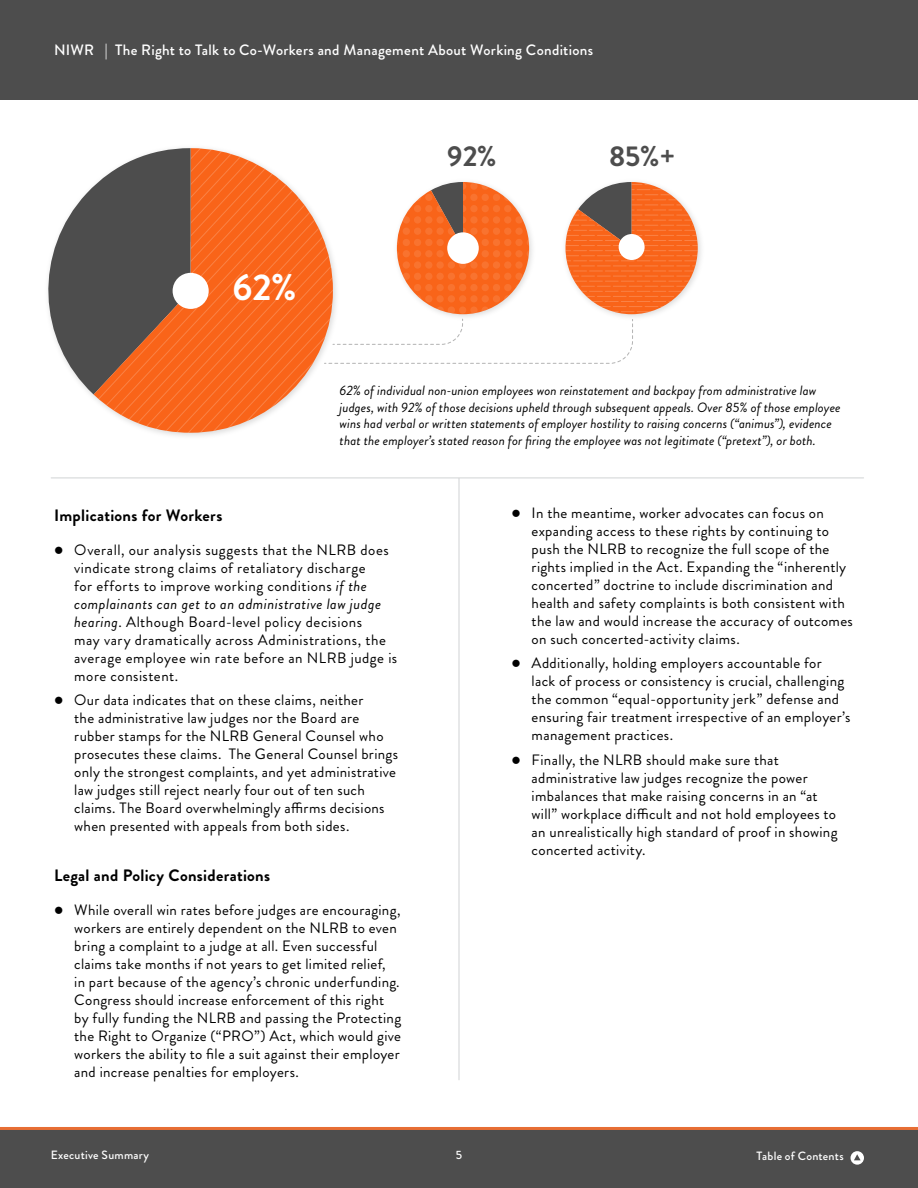
<style>
.page{position:relative;width:918px;height:1188px;background:#fff}
.page>*{position:absolute;margin:0;border:0;box-sizing:border-box;transform-origin:0 0}
.t1{font:700 37.05px "Brandon Grotesque";color:#fff}
.t2{font:700 28.65px "Brandon Grotesque";color:#4d4d4d}
.H3_-_Paragraph_Heads_-_NIWR{font:700 16.5px "Brandon Grotesque";letter-spacing:.02em;color:#000}
.t3{font:15px/18px "Brandon Grotesque";letter-spacing:.02em;color:#000}
.t4{font:500 15px "Brandon Grotesque";letter-spacing:.02em;color:#fff}
.t5{font:italic 13.5px/16.5px "Brandon Grotesque";letter-spacing:.005em;color:#000}
.t6{font:500 12px "Brandon Grotesque";letter-spacing:.02em;color:#fff}
.s1{font-family:"Helvetica Neue";font-weight:700}
.s2{font-style:italic}
</style>
<div class="page">
<hr style="left:459px;top:478px;width:1px;height:602px;background:#d1d3d4">
<hr style="left:51px;top:478px;width:813px;height:1px;background:#d1d3d4">
<div style="left:0;top:0;width:918px;height:100px;background:#4d4d4d"></div>
<svg style="left:48px;top:148px;width:650px;height:285px"></svg>
<div style="left:173px;top:273px;width:36px;height:36px;background:#fff;border-radius:50%"></div>
<div style="left:0;top:1130px;width:918px;height:58px;background:#4d4d4d"></div>
<hr style="left:0;top:1127px;width:918px;height:3px;background:#e76e34">
<svg style="left:851px;top:1151px;width:13px;height:14px"></svg>
<svg style="left:854px;top:1154px;width:7px;height:6px"></svg>
<p class="t4" style="left:54px;top:39px;width:541px">NIWR | The Right to Talk to Co-Workers and Management About Working Conditions</p>
<p class="t2" style="left:447px;top:136px;width:51px">92%</p>
<p class="t2" style="left:609px;top:136px;width:68px">85%+</p>
<p class="t1" style="left:233px;top:261px;width:65px">62%</p>
<p class="t5" style="left:340px;top:382px;width:503px">62% of individual non-union employees won reinstatement and backpay from administrative law judges, with 92% of those decisions upheld through subsequent appeals. Over 85% of those employee wins had verbal or written statements of employer hostility to raising concerns (“animus”), evidence that the employer’s stated reason for firing the employee was not legitimate (“pretext”), or both.</p>
<p class="H3_-_Paragraph_Heads_-_NIWR" style="left:54px;top:504px;width:170px">Implications for Workers</p>
<p class="t3" style="left:74px;top:541px;width:325px;text-indent:-20px"><span class="s1">࡟</span> Overall, our analysis suggests that the NLRB does vindicate strong claims of retaliatory discharge<br>for efforts to improve working conditions <span class="s2">if the complainants can get to an administrative law judge hearing</span>. Although Board-level policy decisions<br>may vary dramatically across Administrations, the average employee win rate before an NLRB judge is more consistent.</p>
<p class="t3" style="left:74px;top:691px;width:325px;text-indent:-20px"><span class="s1">࡟</span> Our data indicates that on these claims, neither<br>the administrative law judges nor the Board are rubber stamps for the NLRB General Counsel who prosecutes these claims. The General Counsel brings only the strongest complaints, and yet administrative law judges still reject nearly four out of ten such claims. The Board overwhelmingly affirms decisions when presented with appeals from both sides.</p>
<p class="H3_-_Paragraph_Heads_-_NIWR" style="left:54px;top:864px;width:218px">Legal and Policy Considerations</p>
<p class="t3" style="left:74px;top:901px;width:329px;text-indent:-20px"><span class="s1">࡟</span> While overall win rates before judges are encouraging, workers are entirely dependent on the NLRB to even bring a complaint to a judge at all. Even successful claims take months if not years to get limited relief,<br>in part because of the agency’s chronic underfunding.<br>Congress should increase enforcement of this right by fully funding the NLRB and passing the Protecting the Right to Organize (“PRO”) Act, which would give workers the ability to file a suit against their employer and increase penalties for employers.</p>
<p class="t3" style="left:532px;top:504px;width:323px;text-indent:-20px"><span class="s1">࡟</span> In the meantime, worker advocates can focus on expanding access to these rights by continuing to push the NLRB to recognize the full scope of the rights implied in the Act. Expanding the “inherently concerted” doctrine to include discrimination and health and safety complaints is both consistent with the law and would increase the accuracy of outcomes on such concerted-activity claims.</p>
<p class="t3" style="left:532px;top:655px;width:320px;text-indent:-20px"><span class="s1">࡟</span> Additionally, holding employers accountable for<br>lack of process or consistency is crucial, challenging the common “equal-opportunity jerk” defense and ensuring fair treatment irrespective of an employer’s management practices.</p>
<p class="t3" style="left:532px;top:751px;width:307px;text-indent:-20px"><span class="s1">࡟</span> Finally, the NLRB should make sure that administrative law judges recognize the power imbalances that make raising concerns in an “at will” workplace difficult and not hold employees to an unrealistically high standard of proof in showing concerted activity.</p>
<p class="t6" style="left:51px;top:1147px;width:100px">Executive Summary</p>
<p class="t6" style="left:456px;top:1146px;width:8px">5</p>
<p class="t6" style="left:757px;top:1148px;width:89px">Table of Contents</p>
</div>
